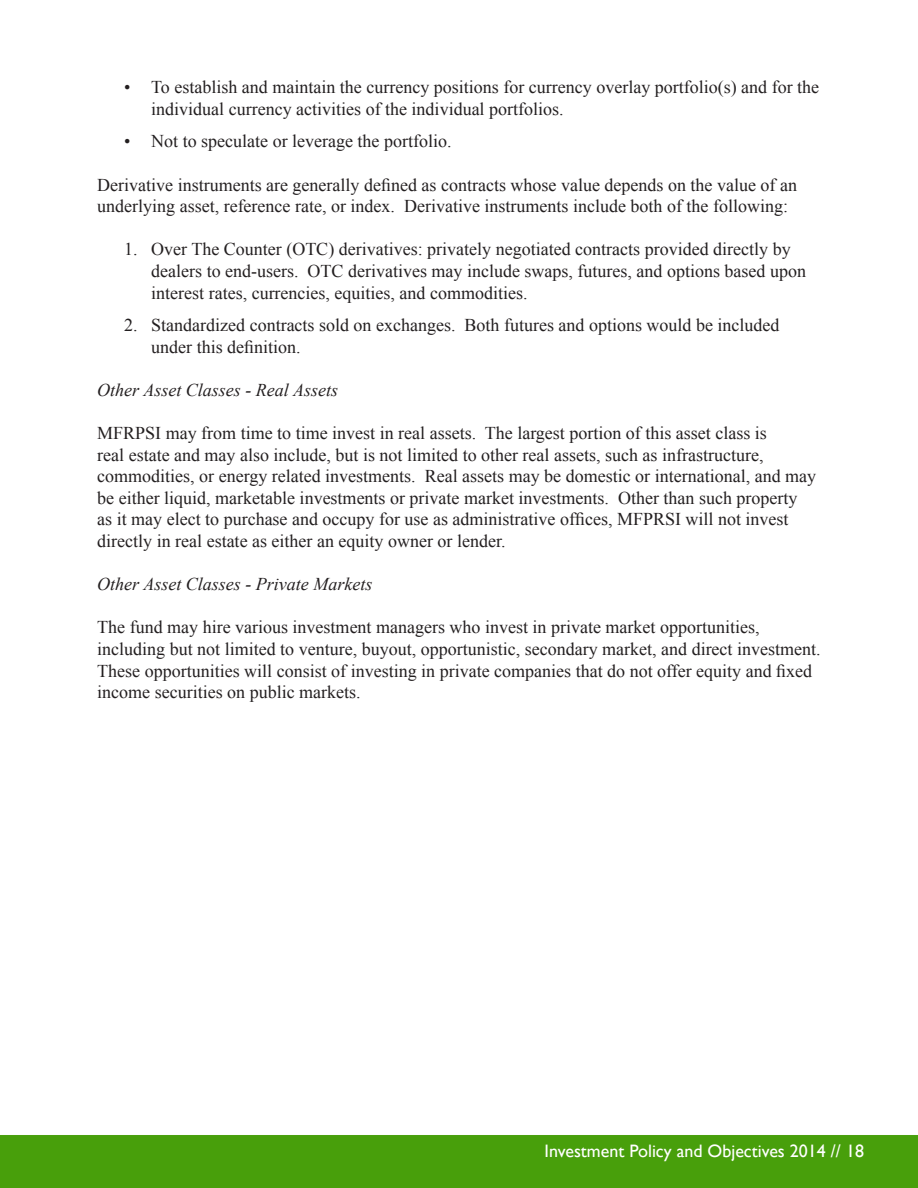
<style>
.page{position:relative;width:918px;height:1188px;background:#fff}
.page>*{position:absolute;margin:0;border:0;box-sizing:border-box;transform-origin:0 0}
.t1{font:18px/21.6px "Times New Roman";color:#231f20}
.t2{font:italic 18px "Times New Roman";color:#231f20}
.t3{font:18px "Gill Sans";color:#fff}
</style>
<div class="page">
<div style="left:0;top:1135px;width:918px;height:53px;background:#489f0b"></div>
<p class="t1" style="left:151px;top:76px;width:670px;text-indent:-27px">• To establish and maintain the currency positions for currency overlay portfolio(s) and for the individual currency activities of the individual portfolios.</p>
<p class="t1" style="left:124px;top:130px;width:329px">• Not to speculate or leverage the portfolio.</p>
<p class="t1" style="left:97px;top:174px;width:701px">Derivative instruments are generally defined as contracts whose value depends on the value of an underlying asset, reference rate, or index. Derivative instruments include both of the following:</p>
<p class="t1" style="left:151px;top:238px;width:656px;text-indent:-27px">1. Over The Counter (OTC) derivatives: privately negotiated contracts provided directly by dealers to end-users. OTC derivatives may include swaps, futures, and options based upon interest rates, currencies, equities, and commodities.</p>
<p class="t1" style="left:151px;top:314px;width:630px;text-indent:-27px">2. Standardized contracts sold on exchanges. Both futures and options would be included under this definition.</p>
<p class="t2" style="left:97px;top:377px;width:242px">Other Asset Classes - Real Assets</p>
<p class="t1" style="left:97px;top:422px;width:721px">MFRPSI may from time to time invest in real assets. The largest portion of this asset class is<br>real estate and may also include, but is not limited to other real assets, such as infrastructure, commodities, or energy related investments. Real assets may be domestic or international, and may be either liquid, marketable investments or private market investments. Other than such property as it may elect to purchase and occupy for use as administrative offices, MFPRSI will not invest directly in real estate as either an equity owner or lender.</p>
<p class="t2" style="left:97px;top:572px;width:277px">Other Asset Classes - Private Markets</p>
<p class="t1" style="left:97px;top:616px;width:725px">The fund may hire various investment managers who invest in private market opportunities, including but not limited to venture, buyout, opportunistic, secondary market, and direct investment.<br>These opportunities will consist of investing in private companies that do not offer equity and fixed income securities on public markets.</p>
<p class="t3" style="left:545px;top:1140px;width:321px">Investment Policy and Objectives 2014 // 18</p>
</div>
